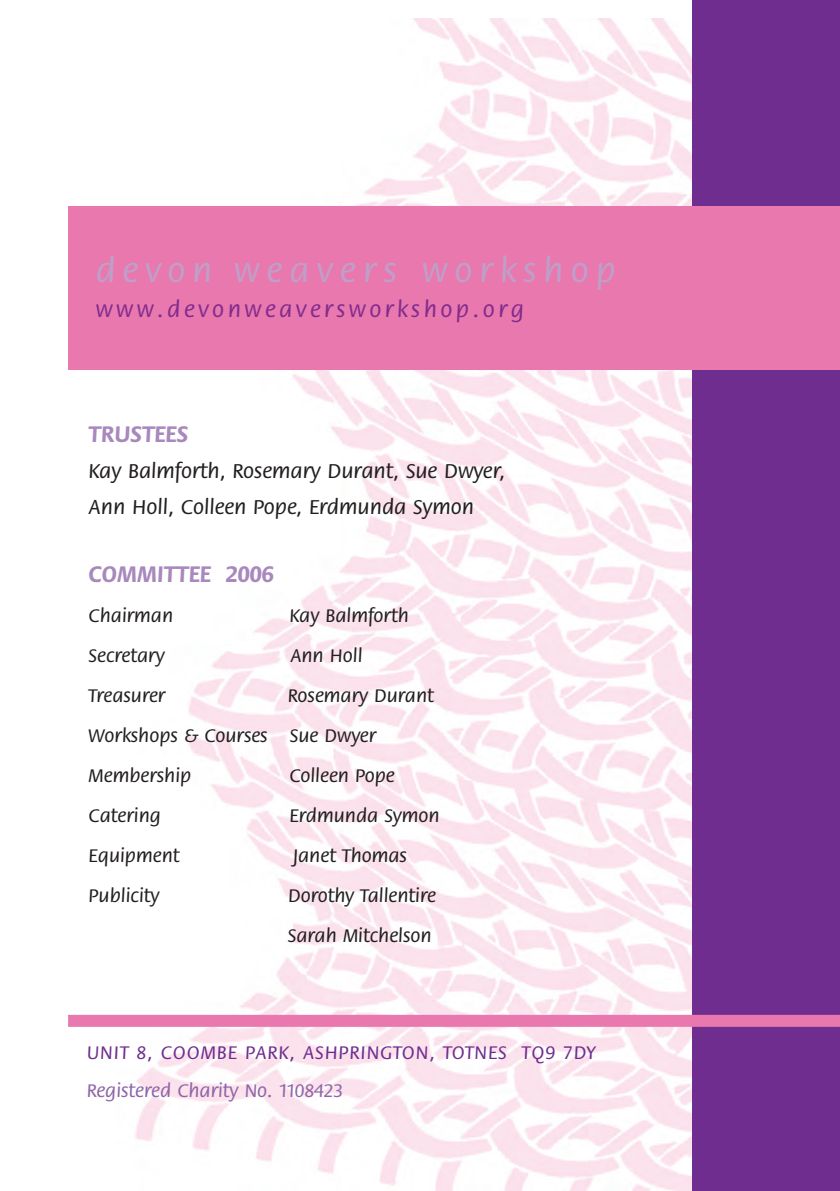
<style>
.page{position:relative;width:840px;height:1191px;background:#fff}
.page>*{position:absolute;margin:0;border:0;box-sizing:border-box;transform-origin:0 0}
.t1{font:500 36px "Flora LT";letter-spacing:.195em;color:#bf9fc9}
.t2{font:500 24px "Flora LT";letter-spacing:.145em;color:#812c8e}
.t3{font:700 24px "Flora LT";color:#a888bd}
.t4{font:500 22px/36px "Flora LT";color:#231f20}
.t5{font:500 20px/40px "Flora LT";color:#231f20}
.t6{font:500 20px "Flora LT";letter-spacing:.05em;color:#6f2e8f}
.t7{font:500 20px "Flora LT";color:#8f65a9}
</style>
<div class="page">
<img style="left:96px;top:18px;width:596px;height:1173px">
<div style="left:692px;top:1px;width:147px;height:1190px;background:#6f2e8f"></div>
<div style="left:68px;top:206px;width:771px;height:164px;background:#e978ae"></div>
<div style="left:68px;top:1014px;width:771px;height:12px;background:#e978ae"></div>
<h1 class="t1" style="left:96px;top:256px;width:521px">devon weavers workshop</h1>
<p class="t2" style="left:96px;top:299px;width:429px">www.devonweaversworkshop.org</p>
<p class="t3" style="left:89px;top:424px;width:101px">TRUSTEES</p>
<p class="t4" style="left:89px;top:454px;width:418px">Kay Balmforth, Rosemary Durant, Sue Dwyer,<br>Ann Holl, Colleen Pope, Erdmunda Symon</p>
<p class="t3" style="left:89px;top:564px;width:186px">COMMITTEE 2006</p>
<p class="t5" style="left:89px;top:597px;width:86px">Chairman</p>
<p class="t5" style="left:289px;top:597px;width:121px">Kay Balmforth</p>
<p class="t5" style="left:89px;top:637px;width:77px">Secretary</p>
<p class="t5" style="left:290px;top:637px;width:74px">Ann Holl</p>
<p class="t5" style="left:89px;top:677px;width:78px">Treasurer</p>
<p class="t5" style="left:89px;top:677px;width:346px;text-indent:199px">Rosemary Durant<br>Workshops &amp; Courses Sue Dwyer<br>Membership</p>
<p class="t5" style="left:289px;top:757px;width:107px">Colleen Pope</p>
<p class="t5" style="left:89px;top:797px;width:74px">Catering</p>
<p class="t5" style="left:289px;top:797px;width:151px">Erdmunda Symon</p>
<p class="t5" style="left:89px;top:837px;width:92px">Equipment</p>
<p class="t5" style="left:293px;top:837px;width:115px">Janet Thomas</p>
<p class="t5" style="left:89px;top:877px;width:72px">Publicity</p>
<p class="t5" style="left:288px;top:877px;width:149px">Dorothy Tallentire<br>Sarah Mitchelson</p>
<p class="t6" style="left:87px;top:1044px;width:510px">UNIT 8, COOMBE PARK, ASHPRINGTON, TOTNES TQ9 7DY</p>
<p class="t7" style="left:87px;top:1082px;width:258px">Registered Charity No. 1108423</p>
</div>
